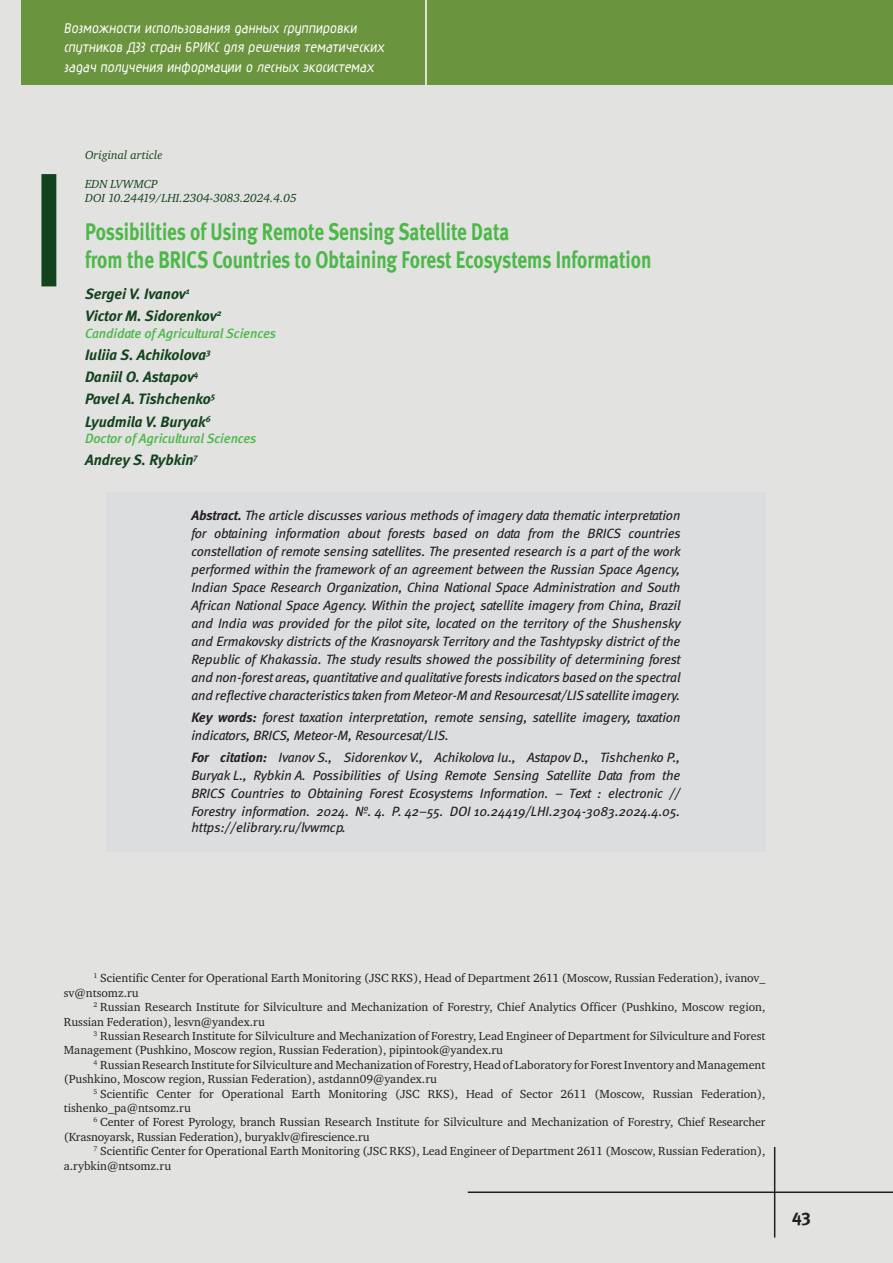
<style>
.page{position:relative;width:893px;height:1263px;background:#e2e2e1}
.page>*{position:absolute;margin:0;border:0;box-sizing:border-box;transform-origin:0 0}
.t1{font:24px/28.8px "Meta Bold LFC";color:#4cb848;scale:.8 1}
.t2{font:18px "Meta Bold C";color:#231f20}
.t3{font:700 16.5px/19.8px "Magic C";color:#fff}
.t4{font:italic 15px/22.2px "Meta Bold C";color:#13431d}
.t5{font:italic 13.5px/18px "Meta Book C";letter-spacing:-.01em;color:#231f20;text-align:justify}
.t6{font:italic 13.5px "Meta Medium C";letter-spacing:-.01em;color:#4cb848}
.t7{font:12px/14.4px "Charter C";color:#231f20}
.t8{font:italic 12px/14.4px "Charter C";color:#13431d}
.s1{font-family:"Meta Bold C"}
</style>
<div class="page">
<hr style="left:468px;top:1191px;width:425px;height:2px;background:#231f20">
<hr style="left:774px;top:1147px;width:1px;height:90px;background:#231f20">
<div style="left:21px;top:0;width:872px;height:85px;background:#6b943e"></div>
<hr style="left:425px;top:0;width:2px;height:85px;background:#fff">
<div style="left:41px;top:174px;width:15px;height:112px;background:#13431d"></div>
<div style="left:106px;top:492px;width:659px;height:227px;background:#dcdddf"></div>
<div style="left:106px;top:694px;width:659px;height:66px;background:#dcdddf"></div>
<div style="left:106px;top:734px;width:659px;height:118px;background:#dcdddf"></div>
<p class="t3" style="left:64px;top:19px;width:324px">Возможности использования данных группировки спутников ДЗЗ стран БРИКС для решения тематических задач получения информации о лесных экосистемах</p>
<p class="t8" style="left:85px;top:148px;width:79px">Original аrticle</p>
<p class="t8" style="left:85px;top:177px;width:213px">EDN LVWMCP<br>DOI 10.24419/LHI.2304-3083.2024.4.05</p>
<h1 class="t1" style="left:85px;top:217px;width:710px">Possibilities of Using Remote Sensing Satellite Data<br>from the BRICS Countries to Obtaining Forest Ecosystems Information</h1>
<p class="t4" style="left:85px;top:282px;width:138px">Sergei V. Ivanov<sup>1<br></sup>Victor M. Sidorenkov<sup>2</sup></p>
<p class="t6" style="left:85px;top:325px;width:193px">Candidate of Agricultural Sciences</p>
<p class="t4" style="left:85px;top:343px;width:132px">Iuliia S. Achikolova<sup>3<br></sup>Daniil O. Astapov<sup>4<br></sup>Pavel A. Tishchenko<sup>5<br></sup>Lyudmila V. Buryak<sup>6</sup></p>
<p class="t6" style="left:85px;top:430px;width:173px">Doctor of Agricultural Sciences</p>
<p class="t4" style="left:85px;top:448px;width:114px">Andrey S. Rybkin<sup>7</sup></p>
<p class="t5" style="left:191px;top:506px;width:491px"><span class="s1">Abstract.</span> The article discusses various methods of imagery data thematic interpretation for obtaining information about forests based on data from the BRICS countries constellation of remote sensing satellites. The presented research is a part of the work performed within the framework of an agreement between the Russian Space Agency, Indian Space Research Organization, China National Space Administration and South African National Space Agency. Within the project, satellite imagery from China, Brazil and India was provided for the pilot site, located on the territory of the Shushensky and Ermakovsky districts of the Krasnoyarsk Territory and the Tashtypsky district of the Republic of Khakassia. The study results showed the possibility of determining forest and non-forest areas, quantitative and qualitative forests indicators based on the spectral and reflective characteristics taken from Meteor-M and Resourcesat/LIS satellite imagery.</p>
<p class="t5" style="left:191px;top:708px;width:490px"><span class="s1">Key words:</span> forest taxation interpretation, remote sensing, satellite imagery, taxation indicators, BRICS, Meteor-M, Resourcesat/LIS.</p>
<p class="t5" style="left:191px;top:748px;width:490px"><span class="s1">For citation:</span> Ivanov S., Sidorenkov V., Achikolova Iu., Astapov D., Tishchenko P., Buryak L., Rybkin A. Possibilities of Using Remote Sensing Satellite Data from the BRICS Countries to Obtaining Forest Ecosystems Information. – Text : electronic // Forestry information. 2024. №. 4. Р. 42–55. DOI 10.24419/LHI.2304-3083.2024.4.05.</p>
<p class="t5" style="left:191px;top:819px;width:156px">https://elibrary.ru/lvwmcp.</p>
<p class="t7" style="left:64px;top:971px;width:703px;text-indent:30px"><sup>1</sup> Scientific Center for Operational Earth Monitoring (JSC RKS), Head of Department 2611 (Moscow, Russian Federation), ivanov_ sv@ntsomz.ru</p>
<p class="t7" style="left:64px;top:1000px;width:703px;text-indent:30px"><sup>2</sup> Russian Research Institute for Silviculture and Mechanization of Forestry, Chief Analytics Officer (Pushkino, Moscow region,<br>Russian Federation), lesvn@yandex.ru</p>
<p class="t7" style="left:64px;top:1029px;width:703px;text-indent:30px"><sup>3</sup> Russian Research Institute for Silviculture and Mechanization of Forestry, Lead Engineer of Department for Silviculture and Forest<br>Management (Pushkino, Moscow region, Russian Federation), pipintook@yandex.ru</p>
<p class="t7" style="left:64px;top:1058px;width:703px;text-indent:30px"><sup>4</sup> RussianResearch Institute for Silviculture andMechanizationof Forestry,Head of Laboratory for ForestInventory andManagement (Pushkino, Moscow region, Russian Federation), astdann09@yandex.ru</p>
<p class="t7" style="left:64px;top:1086px;width:703px;text-indent:30px"><sup>5</sup> Scientific Center for Operational Earth Monitoring (JSC RKS), Head of Sector 2611 (Moscow, Russian Federation), tishenko_pa@ntsomz.ru</p>
<p class="t7" style="left:64px;top:1115px;width:703px;text-indent:30px"><sup>6</sup> Center of Forest Pyrology, branch Russian Research Institute for Silviculture and Mechanization of Forestry, Chief Researcher (Krasnoyarsk, Russian Federation), buryaklv@firescience.ru</p>
<p class="t7" style="left:64px;top:1144px;width:703px;text-indent:30px"><sup>7</sup> Scientific Center for Operational Earth Monitoring (JSC RKS), Lead Engineer of Department 2611 (Moscow, Russian Federation), a.rybkin@ntsomz.ru</p>
<h2 class="t2" style="left:792px;top:1205px;width:20px">43</h2>
</div>
